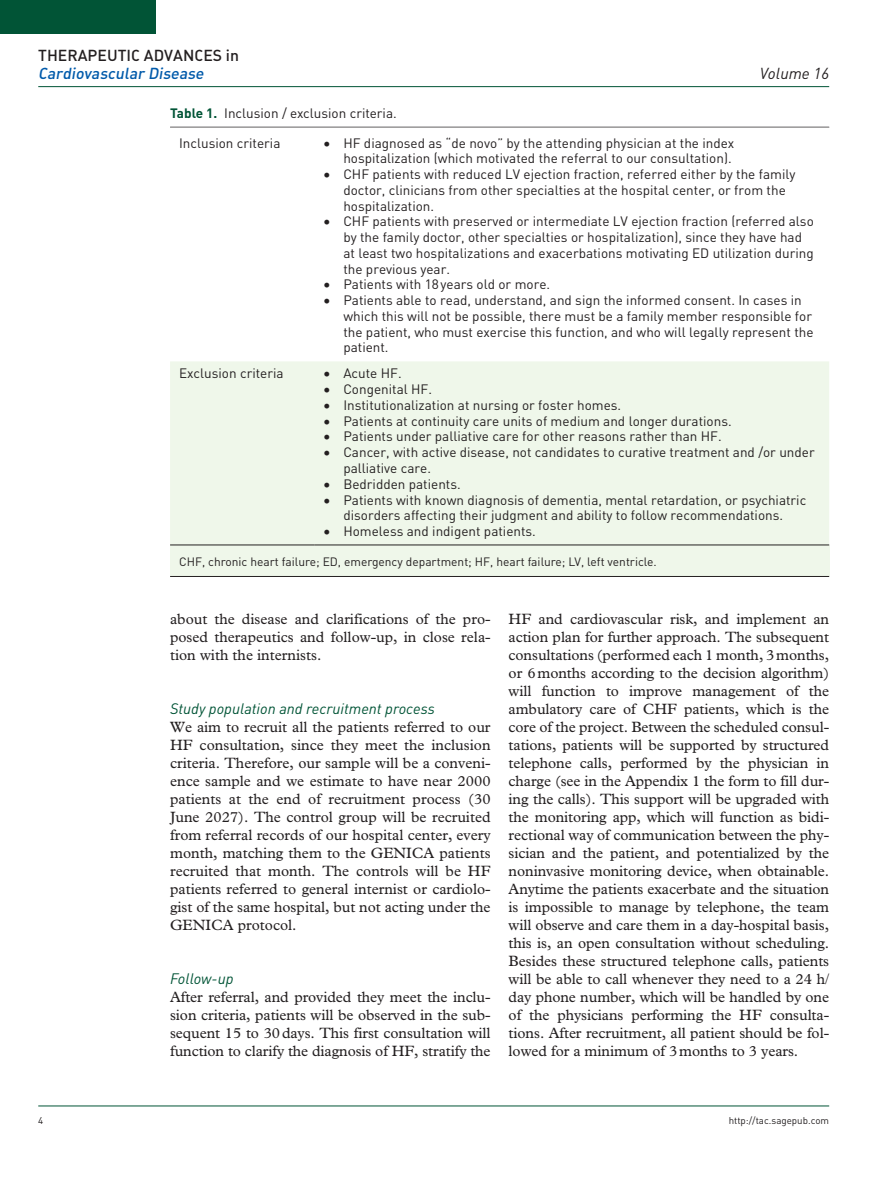
<style>
.page{position:relative;width:893px;height:1191px;background:#fff}
.page>*{position:absolute;margin:0;border:0;box-sizing:border-box;transform-origin:0 0}
.t1{font:15.75px "DIN Medium Alternate";color:#231f20}
.t2{font:italic 15.75px "DIN Medium Alternate";color:#015aaa}
.t3{font:italic 15.75px "DIN";color:#231f20}
.t4{font:15px/18px "Plantin Std";color:#231f20;text-align:justify}
.t5{font:italic 15px "DIN";color:#015436}
.t6{font:13.5px/15.8px "DIN";color:#231f20}
.t7{font:12px "DIN";color:#231f20}
.t8{font:9.75px "DIN";color:#231f20}
.s1{font-weight:700;color:#015436}
</style>
<div class="page">
<hr style="left:38px;top:86px;width:791px;height:1px;background:#015436">
<hr style="left:38px;top:1105px;width:791px;height:1px;background:#015436">
<div style="left:0;top:0;width:155px;height:34px;background:#015436"></div>
<div style="left:170px;top:545px;width:659px;height:31px;background:#eff7ea"></div>
<hr style="left:170px;top:127px;width:659px;height:1px;background:#231f20">
<hr style="left:170px;top:576px;width:659px;height:1px;background:#231f20">
<div style="left:170px;top:361px;width:659px;height:183px;background:#eff7ea"></div>
<hr style="left:170px;top:544px;width:145px;height:1px;background:#231f20">
<hr style="left:315px;top:544px;width:514px;height:1px;background:#231f20">
<p class="t1" style="left:38px;top:45px;width:202px">THERAPEUTIC ADVANCES IN</p>
<p class="t2" style="left:38px;top:63px;width:170px">Cardiovascular Disease</p>
<p class="t3" style="left:760px;top:63px;width:71px">Volume 16</p>
<p class="t6" style="left:170px;top:105px;width:228px"><span class="s1">Table 1.</span> Inclusion / exclusion criteria.</p>
<p class="t6" style="left:179px;top:135px;width:103px">Inclusion criteria</p>
<p class="t6" style="left:324px;top:135px;width:412px;text-align:right">• HF diagnosed as “de novo” by the attending physician at the index hospitalization (which motivated the referral to our consultation).</p>
<p class="t6" style="left:343px;top:166px;width:454px;text-indent:-20px">• CHF patients with reduced LV ejection fraction, referred either by the family doctor, clinicians from other specialties at the hospital center, or from the hospitalization.</p>
<p class="t6" style="left:343px;top:213px;width:472px;text-indent:-20px">• CHF patients with preserved or intermediate LV ejection fraction (referred also by the family doctor, other specialties or hospitalization), since they have had at least two hospitalizations and exacerbations motivating ED utilization during the previous year.</p>
<p class="t6" style="left:324px;top:276px;width:228px">• Patients with 18years old or more.</p>
<p class="t6" style="left:343px;top:292px;width:472px;text-indent:-20px">• Patients able to read, understand, and sign the informed consent. In cases in which this will not be possible, there must be a family member responsible for the patient, who must exercise this function, and who will legally represent the patient.</p>
<p class="t6" style="left:179px;top:365px;width:106px">Exclusion criteria</p>
<p class="t6" style="left:324px;top:365px;width:80px">• Acute HF.</p>
<p class="t6" style="left:324px;top:381px;width:110px">• Congenital HF.</p>
<p class="t6" style="left:324px;top:397px;width:299px">• Institutionalization at nursing or foster homes.</p>
<p class="t6" style="left:324px;top:413px;width:409px">• Patients at continuity care units of medium and longer durations.</p>
<p class="t6" style="left:324px;top:428px;width:399px">• Patients under palliative care for other reasons rather than HF.</p>
<p class="t6" style="left:343px;top:444px;width:473px;text-indent:-20px">• Cancer, with active disease, not candidates to curative treatment and /or under palliative care.</p>
<p class="t6" style="left:324px;top:476px;width:139px">• Bedridden patients.</p>
<p class="t6" style="left:324px;top:491px;width:484px;text-align:center">• Patients with known diagnosis of dementia, mental retardation, or psychiatric disorders affecting their judgment and ability to follow recommendations.</p>
<p class="t6" style="left:324px;top:523px;width:214px">• Homeless and indigent patients.</p>
<p class="t7" style="left:179px;top:554px;width:479px">CHF, chronic heart failure; ED, emergency department; HF, heart failure; LV, left ventricle.</p>
<p class="t4" style="left:170px;top:610px;width:322px">about the disease and clarifications of the pro&shy;posed therapeutics and follow-up, in close rela&shy;tion with the internists.</p>
<p class="t5" style="left:170px;top:699px;width:266px">Study population and recruitment process</p>
<p class="t4" style="left:170px;top:718px;width:322px">We aim to recruit all the patients referred to our HF consultation, since they meet the inclusion criteria. Therefore, our sample will be a conveni&shy;ence sample and we estimate to have near 2000 patients at the end of recruitment process (30<br>June 2027). The control group will be recruited from referral records of our hospital center, every month, matching them to the GENICA patients recruited that month. The controls will be HF patients referred to general internist or cardiolo&shy;gist of the same hospital, but not acting under the GENICA protocol.</p>
<p class="t5" style="left:170px;top:969px;width:65px">Follow-up</p>
<p class="t4" style="left:170px;top:988px;width:322px">After referral, and provided they meet the inclu&shy;sion criteria, patients will be observed in the sub&shy;sequent 15 to 30days. This first consultation will function to clarify the diagnosis of HF, stratify the</p>
<p class="t4" style="left:509px;top:610px;width:322px">HF and cardiovascular risk, and implement an action plan for further approach. The subsequent consultations (performed each 1 month, 3months, or 6months according to the decision algorithm) will function to improve management of the ambulatory care of CHF patients, which is the core of the project. Between the scheduled consul&shy;tations, patients will be supported by structured telephone calls, performed by the physician in charge (see in the Appendix 1 the form to fill dur&shy;ing the calls). This support will be upgraded with the monitoring app, which will function as bidi&shy;rectional way of communication between the phy&shy;sician and the patient, and potentialized by the noninvasive monitoring device, when obtainable.<br>Anytime the patients exacerbate and the situation is impossible to manage by telephone, the team will observe and care them in a day-hospital basis, this is, an open consultation without scheduling.<br>Besides these structured telephone calls, patients will be able to call whenever they need to a 24 h/ day phone number, which will be handled by one of the physicians performing the HF consulta&shy;tions. After recruitment, all patient should be fol&shy;lowed for a minimum of 3months to 3 years.</p>
<p class="t8" style="left:38px;top:1114px;width:7px">4</p>
<p class="t8" style="left:729px;top:1114px;width:102px">http://tac.sagepub.com</p>
</div>
